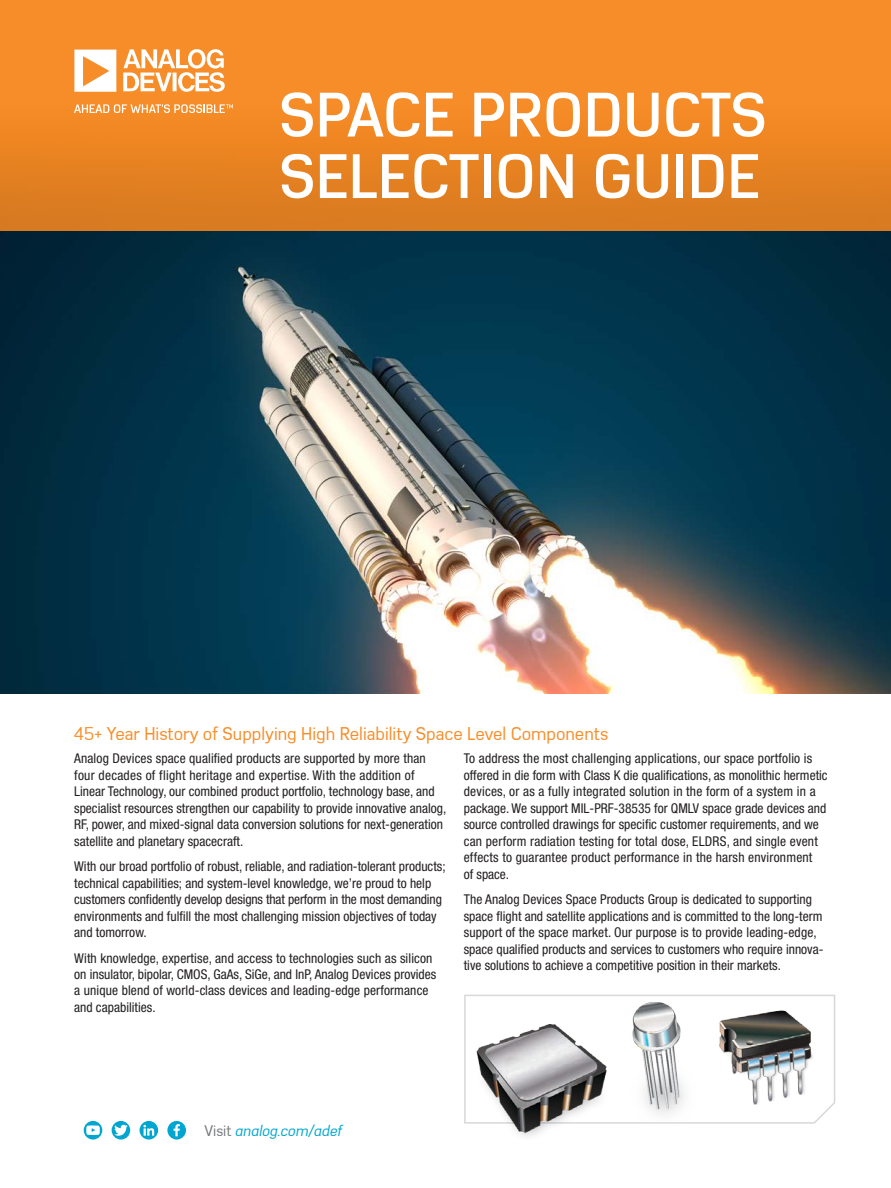
<style>
.page{position:relative;width:891px;height:1188px;background:#fff}
.page>*{position:absolute;margin:0;border:0;box-sizing:border-box;transform-origin:0 0}
.t1{font:500 61.5px/61.5px "Azbuka Std";letter-spacing:.005em;color:#fff}
.t2{font:18px "Azbuka Std";color:#f78d28}
.t3{font:italic 15px "Azbuka Std";color:#00a6cf}
.t4{font:condensed 13.5px/16.5px "Helvetica Neue LT Std";color:#231f20}
.s1{font-style:normal;color:#77797b}
</style>
<div class="page">
<img style="left:0;top:231px;width:891px;height:462px">
<div style="left:0;top:0;width:891px;height:231px;background:linear-gradient(to bottom,#ff922a,#dd7c1f)"></div>
<svg style="left:74px;top:104px;width:159px;height:9px"></svg>
<svg style="left:74px;top:49px;width:151px;height:43px"></svg>
<svg style="left:167px;top:1121px;width:19px;height:19px"></svg>
<svg style="left:112px;top:1121px;width:18px;height:19px"></svg>
<svg style="left:84px;top:1121px;width:18px;height:19px"></svg>
<svg style="left:140px;top:1121px;width:18px;height:19px"></svg>
<svg style="left:702px;top:994px;width:134px;height:130px"></svg>
<img style="left:464px;top:994px;width:153px;height:143px">
<img style="left:617px;top:994px;width:85px;height:130px">
<img style="left:706px;top:994px;width:114px;height:130px">
<h1 class="t1" style="left:279px;top:84px;width:489px">SPACE PRODUCTS<br>SELECTION GUIDE</h1>
<h2 class="t2" style="left:74px;top:723px;width:536px">45+ Year History of Supplying High Reliability Space Level Components</h2>
<p class="t4" style="left:74px;top:750px;width:374px">Analog Devices space qualified products are supported by more than four decades of flight heritage and expertise. With the addition of Linear Technology, our combined product portfolio, technology base, and specialist resources strengthen our capability to provide innovative analog, RF, power, and mixed-signal data conversion solutions for next-generation satellite and planetary spacecraft.</p>
<p class="t4" style="left:74px;top:858px;width:373px">With our broad portfolio of robust, reliable, and radiation-tolerant products; technical capabilities; and system-level knowledge, we’re proud to help customers confidently develop designs that perform in the most demanding environments and fulfill the most challenging mission objectives of today and tomorrow.</p>
<p class="t4" style="left:74px;top:949px;width:364px">With knowledge, expertise, and access to technologies such as silicon on insulator, bipolar, CMOS, GaAs, SiGe, and InP, Analog Devices provides a unique blend of world-class devices and leading-edge performance and capabilities.</p>
<p class="t4" style="left:464px;top:750px;width:365px">To address the most challenging applications, our space portfolio is offered in die form with Class K die qualifications, as monolithic hermetic devices, or as a fully integrated solution in the form of a system in a package. We support MIL-PRF-38535 for QMLV space grade devices and source controlled drawings for specific customer requirements, and we can perform radiation testing for total dose, ELDRS, and single event effects to guarantee product performance in the harsh environment<br>of space.</p>
<p class="t4" style="left:464px;top:891px;width:361px">The Analog Devices Space Products Group is dedicated to supporting space flight and satellite applications and is committed to the long-term support of the space market. Our purpose is to provide leading-edge, space qualified products and services to customers who require innova&shy;tive solutions to achieve a competitive position in their markets.</p>
<p class="t3" style="left:205px;top:1122px;width:139px"><span class="s1">Visit</span> analog.com/adef</p>
</div>
